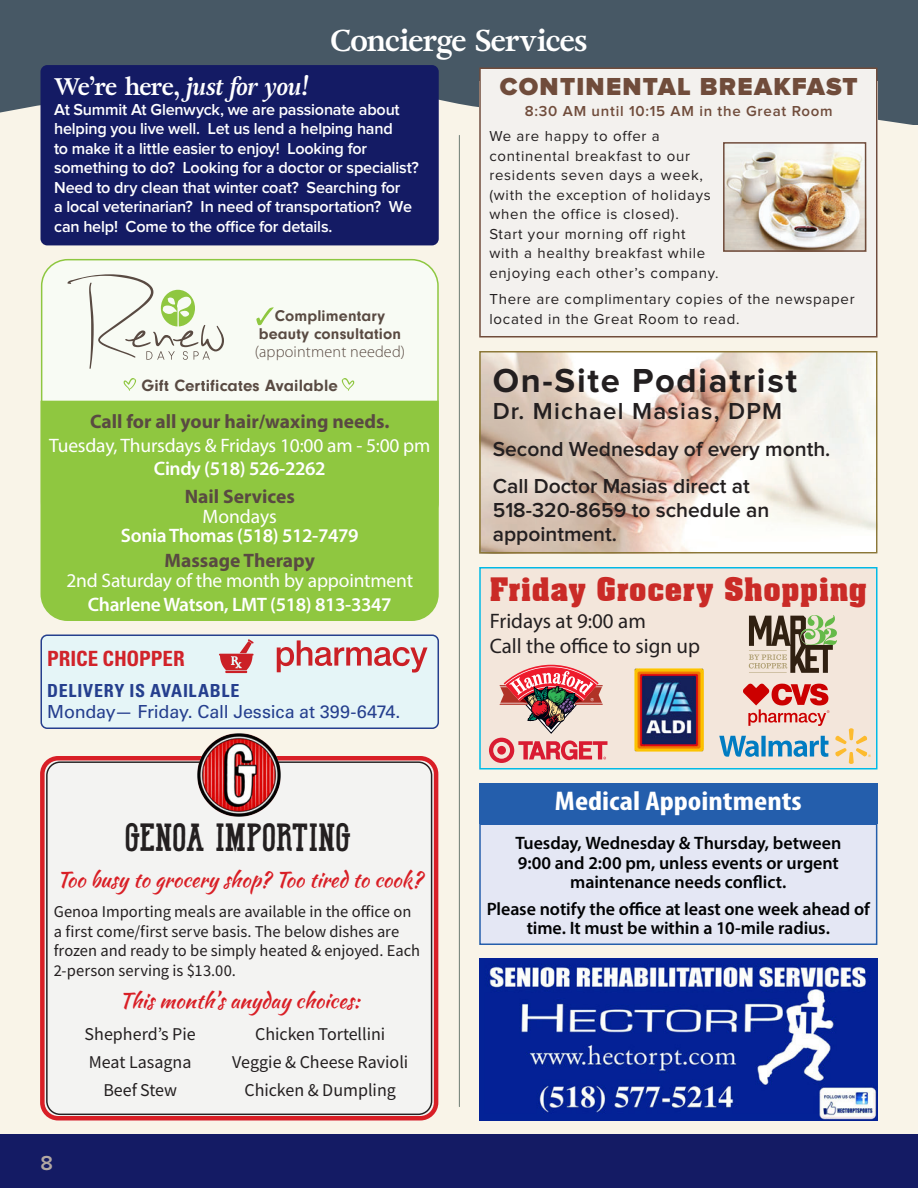
<style>
.page{position:relative;width:918px;height:1188px;background:#fff}
.page>*{position:absolute;margin:0;border:0;box-sizing:border-box;transform-origin:0 0}
.t1{font:39.45px "Hot National Team DEMO";letter-spacing:.015em;color:#231f20}
.t2{font:700 34.5px "Proxima Nova";letter-spacing:.05em;color:#231f20}
.Myriad_body_text{font:700 31.5px "Aachen BT";color:#ca2b27}
.t3{font:700 30px "Adriane Text";letter-spacing:-.01em;color:#fff}
.Myriad_body_text-2{font:700 condensed 27.15px "Myriad Pro";color:#fff;scale:1.16 1}
.t4{font:900 25.5px "Proxima Nova";letter-spacing:.05em;color:#704c3b}
.event_story_text{font:italic 700 24px "Adriane Text";letter-spacing:-.005em;color:#fff}
.t5{font:600 24px "Proxima Nova";letter-spacing:.05em;color:#231f20}
.t6{font:600 21px/23.7px "Proxima Nova";color:#231f20}
.t7{font:21px "Kaushan Script";color:#d91f26}
.Myriad_body_text-3{font:21px "Myriad Pro";color:#231f20}
.Myriad_body_text-4{font:700 condensed 21px "Univers LT Pro";letter-spacing:-.005em;color:#d1232a}
.t8{font:600 21px "Proxima Nova";color:#b3a8a2}
.Myriad_body_text-5{font:600 19.5px/19.5px "Myriad Pro";letter-spacing:-.02em;color:#fff;text-align:center}
.Myriad_body_text-6{font:19.5px/19.5px "Myriad Pro";letter-spacing:-.01em;color:#fff;text-align:center}
.Myriad_body_text-7{font:700 19.5px "Myriad Pro";color:#594a42}
.Myriad_body_text-8{font:600 18px/19.5px "Myriad Pro";letter-spacing:-.005em;color:#010203;text-align:center}
.t9{font:18px "Source Sans Variable";color:#231f20}
.Myriad_body_text-9{font:18px/21px "Univers LT Pro 55 Roman";letter-spacing:-.015em;color:#253f8e}
.Myriad_body_text-10{font:700 16.95px "Neuzeit Gro W01";letter-spacing:.01em;color:#594a42}
.event_story_text-2{font:600 16.5px/19.5px "Proxima Nova";letter-spacing:-.015em;color:#fff}
.t10{font:16.5px/19.8px "Source Sans Variable";color:#231f20}
.Myriad_body_text-11{font:700 16.2px/17.7px "Neuzeit Gro W01";letter-spacing:.01em;color:#594a42;text-align:center}
.birthdays{font:300 16.2px "Myriad Pro";letter-spacing:.01em;color:#594a42}
.t11{font:15px/19.5px "Proxima Nova";letter-spacing:.05em;color:#231f20}
.t12{font:600 15px "Proxima Nova";letter-spacing:.05em;color:#704c3b}
.s1{font-style:normal}
.s2{font-weight:700;color:#594a42}
.s3{font-weight:400}
.s4{font-family:"Univers LT Pro";font-weight:700;font-stretch:condensed}
</style>
<div class="page">
<div style="left:0;top:0;width:918px;height:202px;background:#475865"></div>
<div style="left:0;top:99px;width:914px;height:1035px;background:#f9f4e8"></div>
<hr style="left:914px;top:125px;width:4px;height:1063px;background:#f9f4e8">
<div style="left:0;top:1134px;width:918px;height:54px;background:#141b64"></div>
<div style="left:41px;top:635px;width:397px;height:93px;background:#e5f5f7;border-radius:6px"></div>
<div style="left:40px;top:634px;width:399px;height:95px;border:2px solid #253f8e;border-radius:6px"></div>
<svg style="left:277px;top:640px;width:151px;height:33px"></svg>
<svg style="left:219px;top:639px;width:35px;height:34px"></svg>
<img style="left:482px;top:354px;width:393px;height:197px">
<div style="left:479px;top:351px;width:399px;height:203px;border:2px solid #8c7838"></div>
<div style="left:479px;top:68px;width:399px;height:270px;background:#f3f1ee;border:2px solid #704c3b"></div>
<img style="left:726px;top:145px;width:137px;height:104px">
<div style="left:723px;top:142px;width:143px;height:110px;border:2px solid #704c3b"></div>
<div style="left:479px;top:567px;width:399px;height:203px;background:#f3e6db;border:2px solid #01bae6"></div>
<div style="left:479px;top:824px;width:398px;height:121px;background:#e4e7f4;border:2px solid #245eac"></div>
<div style="left:479px;top:783px;width:399px;height:41px;background:#245eac"></div>
<img style="left:479px;top:958px;width:399px;height:162px">
<svg style="left:749px;top:615px;width:88px;height:58px"></svg>
<svg style="left:719px;top:736px;width:110px;height:21px"></svg>
<svg style="left:835px;top:728px;width:36px;height:36px"></svg>
<svg style="left:489px;top:665px;width:118px;height:98px"></svg>
<img style="left:634px;top:668px;width:69px;height:83px">
<svg style="left:743px;top:684px;width:86px;height:42px"></svg>
<div style="left:40px;top:756px;width:398px;height:364px;background:#f3f3f2;border-radius:18px"></div>
<div style="left:40px;top:756px;width:398px;height:364px;border:4px solid #d91f26;border-radius:16px"></div>
<div style="left:42px;top:260px;width:396px;height:268px;background:#f8fbf4;border-radius:26px"></div>
<svg style="left:256px;top:307px;width:18px;height:18px"></svg>
<div style="left:40px;top:401px;width:399px;height:220px;background:#8fc740"></div>
<svg style="left:342px;top:378px;width:12px;height:13px"></svg>
<svg style="left:124px;top:378px;width:12px;height:13px"></svg>
<svg style="left:68px;top:274px;width:156px;height:95px"></svg>
<hr style="left:459px;top:135px;width:1px;height:972px;background:#6e7c73">
<div style="left:40px;top:65px;width:399px;height:180px;background:#141b64;border-radius:7px"></div>
<img style="left:196px;top:733px;width:85px;height:84px">
<p class="t3" style="left:331px;top:21px;width:258px">Concierge Services</p>
<p class="event_story_text" style="left:54px;top:72px;width:257px"><span class="s1">We’re here,</span> just for you!</p>
<p class="event_story_text-2" style="left:54px;top:100px;width:366px">At Summit At Glenwyck, we are passionate about helping you live well. Let us lend a helping hand<br>to make it a little easier to enjoy! Looking for something to do? Looking for a doctor or specialist?<br>Need to dry clean that winter coat? Searching for<br>a local veterinarian? In need of transportation? We can help! Come to the office for details.</p>
<p class="Myriad_body_text-11" style="left:259px;top:307px;width:144px">Complimentary beauty consultation</p>
<p class="birthdays" style="left:255px;top:342px;width:152px">(appointment needed)</p>
<p class="Myriad_body_text-10" style="left:142px;top:376px;width:198px">Gift Certificates Available</p>
<p class="Myriad_body_text-7" style="left:90px;top:408px;width:301px">Call for all your hair/waxing needs.</p>
<p class="Myriad_body_text-6" style="left:49px;top:435px;width:383px">Tuesday, Thursdays &amp; Fridays 10:00 am - 5:00 pm</p>
<p class="Myriad_body_text-5" style="left:154px;top:459px;width:173px">Cindy (518) 526-2262</p>
<p class="Myriad_body_text-5" style="left:121px;top:486px;width:239px"><span class="s2">Nail Services<br></span><span class="s3">Mondays<br></span>Sonia Thomas (518) 512-7479</p>
<p class="Myriad_body_text-6" style="left:66px;top:551px;width:348px"><span class="s2">Massage Therapy<br></span>2nd Saturday of the month by appointment</p>
<p class="Myriad_body_text-5" style="left:88px;top:594px;width:305px">Charlene Watson, LMT (518) 813-3347</p>
<p class="Myriad_body_text-4" style="left:47px;top:645px;width:139px">PRICE CHOPPER</p>
<p class="Myriad_body_text-9" style="left:47px;top:679px;width:355px"><span class="s4">DELIVERY IS AVAILABLE<br></span>Monday— Friday. Call Jessica at 399-6474.</p>
<p class="t1" style="left:126px;top:823px;width:227px">GENOA IMPORTING</p>
<p class="t7" style="left:57px;top:864px;width:367px">Too busy to grocery shop? Too tired to cook?</p>
<p class="t10" style="left:54px;top:902px;width:368px">Genoa Importing meals are available in the office on a first come/first serve basis. The below dishes are frozen and ready to be simply heated &amp; enjoyed. Each 2-person serving is $13.00.</p>
<p class="t7" style="left:119px;top:985px;width:242px">This month’s anyday choices:</p>
<p class="t8" style="left:40px;top:1153px;width:14px">8</p>
<p class="t9" style="left:85px;top:1023px;width:113px">Shepherd’s Pie</p>
<p class="t9" style="left:89px;top:1051px;width:104px">Meat Lasagna</p>
<p class="t9" style="left:103px;top:1079px;width:75px">Beef Stew</p>
<p class="t9" style="left:255px;top:1023px;width:132px">Chicken Tortellini</p>
<p class="t9" style="left:232px;top:1051px;width:178px">Veggie &amp; Cheese Ravioli</p>
<p class="t9" style="left:244px;top:1079px;width:153px">Chicken &amp; Dumpling</p>
<p class="t4" style="left:500px;top:75px;width:360px">CONTINENTAL BREAKFAST</p>
<p class="t12" style="left:525px;top:104px;width:309px">8:30 AM until 10:15 AM in the Great Room</p>
<p class="t11" style="left:489px;top:127px;width:231px">We are happy to offer a continental breakfast to our residents seven days a week, (with the exception of holidays when the office is closed).<br>Start your morning off right<br>with a healthy breakfast while enjoying each other’s company.</p>
<p class="t11" style="left:489px;top:290px;width:367px">There are complimentary copies of the newspaper located in the Great Room to read.</p>
<p class="t2" style="left:493px;top:364px;width:306px">On-Site Podiatrist</p>
<p class="t5" style="left:493px;top:400px;width:291px">Dr. Michael Masias, DPM</p>
<p class="t6" style="left:493px;top:438px;width:339px">Second Wednesday of every month.</p>
<p class="t6" style="left:493px;top:476px;width:278px">Call Doctor Masias direct at<br>518-320-8659 to schedule an appointment.</p>
<p class="Myriad_body_text" style="left:489px;top:570px;width:379px">Friday Grocery Shopping</p>
<p class="Myriad_body_text-3" style="left:490px;top:608px;width:158px">Fridays at 9:00 am</p>
<p class="Myriad_body_text-3" style="left:490px;top:633px;width:212px">Call the office to sign up</p>
<p class="Myriad_body_text-2" style="left:555px;top:784px;width:214px">Medical Appointments</p>
<p class="Myriad_body_text-8" style="left:515px;top:833px;width:327px">Tuesday, Wednesday &amp; Thursday, between<br>9:00 and 2:00 pm, unless events or urgent maintenance needs conflict.</p>
<p class="Myriad_body_text-8" style="left:487px;top:898px;width:385px">Please notify the office at least one week ahead of time. It must be within a 10-mile radius.</p>
</div>
